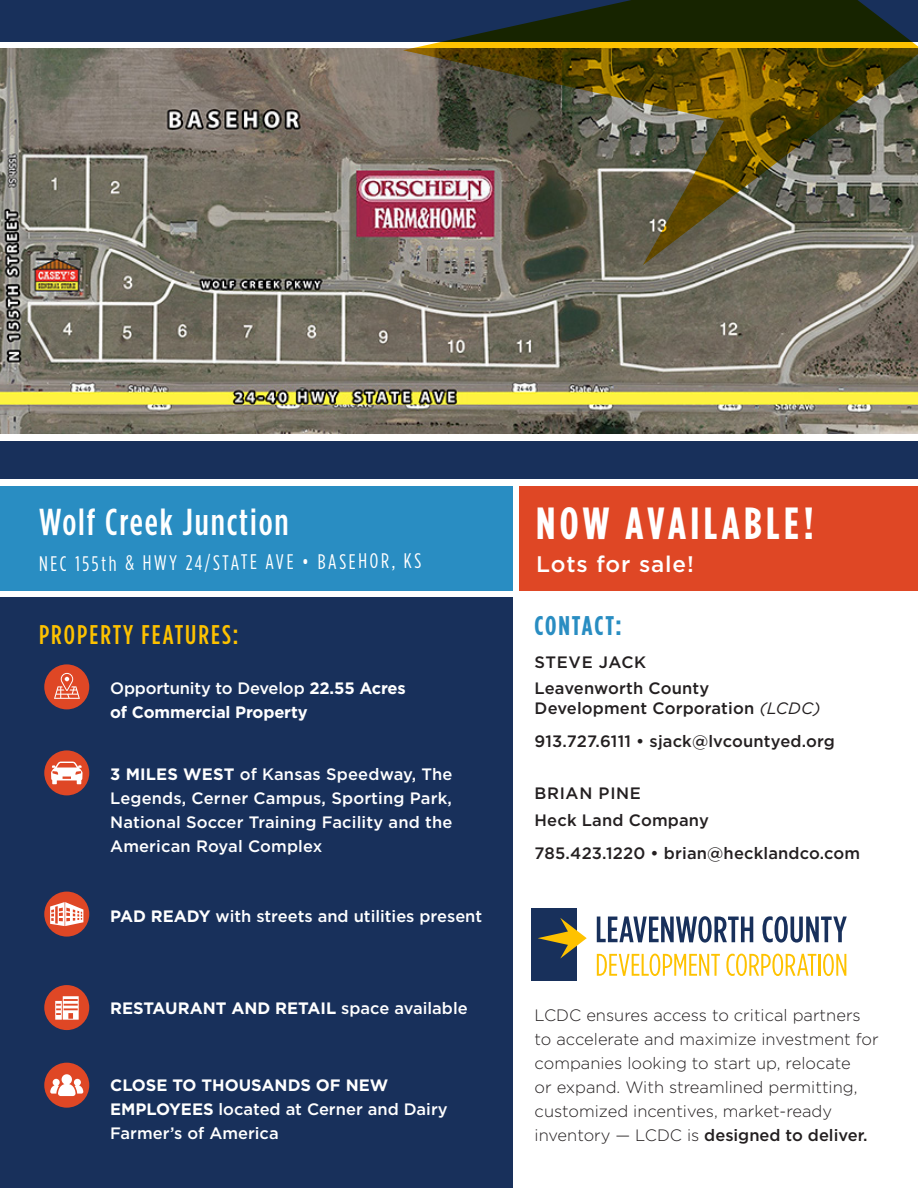
<style>
.page{position:relative;width:918px;height:1188px;background:#fff}
.page>*{position:absolute;margin:0;border:0;box-sizing:border-box;transform-origin:0 0}
.t1{font:700 45px "Gotham Condensed";letter-spacing:.1em;color:#fff}
.t2{font:500 37.5px "Gotham Condensed";letter-spacing:.05em;color:#fff}
.t3{font:500 27px "Gotham Condensed";letter-spacing:.075em;color:#fec200}
.t4{font:700 27px "Gotham Condensed";letter-spacing:.07em;color:#298dc2}
.t5{font:500 22.5px "Gotham";letter-spacing:.04em;color:#fff}
.t6{font:21px "Gotham Condensed";color:#fff}
.t7{font:500 16.5px/24px "Gotham";color:#fff}
.t8{font:300 16.5px/24px "Gotham";color:#231f20}
.t9{font:500 16.5px/19.8px "Gotham";letter-spacing:.01em;color:#231f20}
.t10{font:700 16.5px/24px "Gotham";letter-spacing:-.01em;color:#fff}
.t11{font:500 16.5px "Gotham";letter-spacing:.04em;color:#231f20}
.s1{font-weight:500}
.s2{font-weight:700}
.s3{font-weight:400;font-style:italic}
</style>
<div class="page">
<div style="left:0;top:0;width:918px;height:42px;background:#18305b"></div>
<div style="left:0;top:442px;width:918px;height:37px;background:#18305b"></div>
<img style="left:0;top:48px;width:918px;height:385px">
<div style="left:0;top:487px;width:513px;height:104px;background:#298dc2"></div>
<div style="left:0;top:597px;width:513px;height:591px;background:#18305b"></div>
<svg style="left:597px;top:954px;width:123px;height:22px"></svg>
<svg style="left:726px;top:954px;width:90px;height:22px"></svg>
<hr style="left:818px;top:954px;width:2px;height:22px;background:#fec200">
<svg style="left:823px;top:954px;width:23px;height:22px"></svg>
<svg style="left:597px;top:916px;width:156px;height:27px"></svg>
<svg style="left:763px;top:916px;width:84px;height:27px"></svg>
<div style="left:531px;top:909px;width:45px;height:72px;background:#18305b"></div>
<svg style="left:538px;top:918px;width:49px;height:41px"></svg>
<div style="left:44px;top:892px;width:45px;height:45px;background:#df4725;border-radius:50%"></div>
<div style="left:44px;top:985px;width:45px;height:45px;background:#df4725;border-radius:50%"></div>
<div style="left:44px;top:1063px;width:45px;height:45px;background:#df4725;border-radius:50%"></div>
<svg style="left:50px;top:1074px;width:33px;height:22px"></svg>
<div style="left:44px;top:750px;width:45px;height:45px;background:#df4725;border-radius:50%"></div>
<div style="left:44px;top:664px;width:45px;height:45px;background:#df4725;border-radius:50%"></div>
<svg style="left:50px;top:902px;width:33px;height:24px"></svg>
<svg style="left:403px;top:0;width:515px;height:265px"></svg>
<div style="left:519px;top:487px;width:399px;height:104px;background:#df4725"></div>
<svg style="left:54px;top:673px;width:26px;height:26px"></svg>
<svg style="left:55px;top:996px;width:24px;height:24px"></svg>
<svg style="left:51px;top:762px;width:32px;height:22px"></svg>
<p class="t2" style="left:39px;top:501px;width:251px">Wolf Creek Junction</p>
<p class="t6" style="left:39px;top:554px;width:384px;rotate:-1deg">NEC 155th &amp; HWY 24/STATE AVE • BASEHOR, KS</p>
<p class="t3" style="left:39px;top:619px;width:201px">PROPERTY FEATURES:</p>
<p class="t10" style="left:110px;top:675px;width:297px"><span class="s1">Opportunity to Develop</span> 22.55 Acres of Commercial Property</p>
<p class="t7" style="left:110px;top:762px;width:344px;text-align:justify"><span class="s2">3 MILES WEST</span> of Kansas Speedway, The Legends, Cerner Campus, Sporting Park, National Soccer Training Facility and the American Royal Complex</p>
<p class="t7" style="left:110px;top:904px;width:374px"><span class="s2">PAD READY</span> with streets and utilities present</p>
<p class="t10" style="left:110px;top:996px;width:359px">RESTAURANT AND RETAIL <span class="s1">space available</span></p>
<p class="t7" style="left:110px;top:1073px;width:339px"><span class="s2">CLOSE TO THOUSANDS OF NEW<br>EMPLOYEES</span> located at Cerner and Dairy<br>Farmer’s of America</p>
<p class="t1" style="left:536px;top:497px;width:279px">NOW AVAILABLE!</p>
<p class="t5" style="left:536px;top:549px;width:159px">Lots for sale!</p>
<p class="t4" style="left:535px;top:610px;width:89px">CONTACT:</p>
<p class="t11" style="left:535px;top:651px;width:113px">STEVE JACK</p>
<p class="t9" style="left:535px;top:678px;width:287px">Leavenworth County<br>Development Corporation <span class="s3">(LCDC)</span></p>
<p class="t9" style="left:535px;top:731px;width:302px">913.727.6111 • sjack@lvcountyed.org</p>
<p class="t11" style="left:535px;top:783px;width:108px">BRIAN PINE</p>
<p class="t9" style="left:535px;top:810px;width:176px">Heck Land Company</p>
<p class="t9" style="left:535px;top:843px;width:327px">785.423.1220 • brian@hecklandco.com</p>
<p class="t8" style="left:535px;top:1002px;width:346px">LCDC ensures access to critical partners to accelerate and maximize investment for companies looking to start up, relocate<br>or expand. With streamlined permitting, customized incentives, market-ready inventory — LCDC is <span class="s1">designed to deliver.</span></p>
</div>
